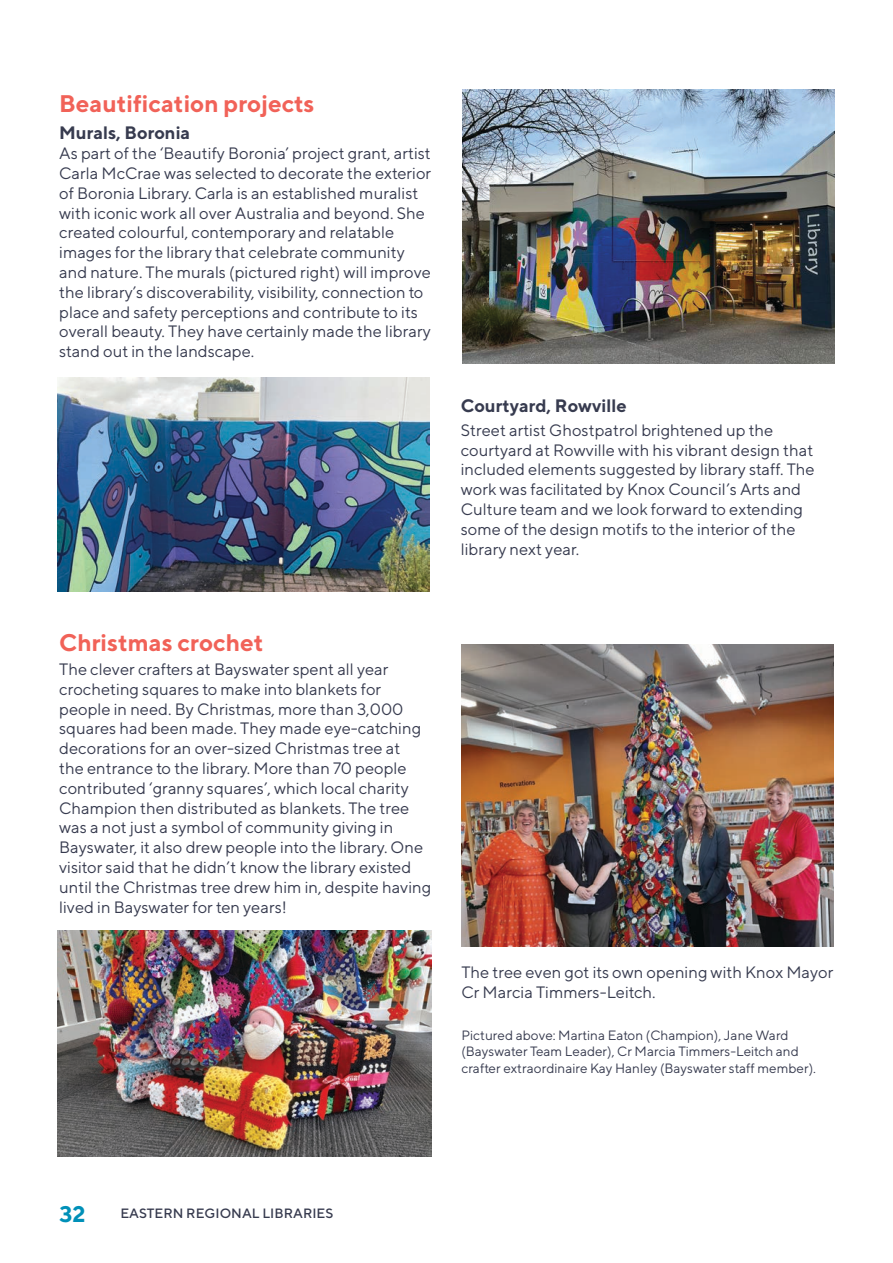
<style>
.page{position:relative;width:893px;height:1263px;background:#fff}
.page>*{position:absolute;margin:0;border:0;box-sizing:border-box;transform-origin:0 0}
.t1{font:700 24px "TT Norms";color:#f16258}
.t2{font:700 22.5px "TT Norms";color:#0090b8}
.t3{font:700 18px "TT Norms";color:#373b4f}
.t4{font:16.5px/19.8px "TT Norms";color:#373b4f}
.t5{font:13.5px/16.2px "TT Norms";color:#373b4f}
.Body_Text{font:500 13.5px "TT Norms";color:#373b4f}
</style>
<div class="page">
<img style="left:462px;top:89px;width:372px;height:275px">
<img style="left:58px;top:377px;width:372px;height:215px">
<img style="left:461px;top:644px;width:372px;height:302px">
<img style="left:58px;top:930px;width:373px;height:226px">
<p class="t1" style="left:59px;top:89px;width:257px">Beautification projects</p>
<p class="t3" style="left:59px;top:122px;width:133px">Murals, Boronia</p>
<p class="t4" style="left:59px;top:143px;width:374px">As part of the ‘Beautify Boronia’ project grant, artist Carla McCrae was selected to decorate the exterior of Boronia Library. Carla is an established muralist with iconic work all over Australia and beyond. She created colourful, contemporary and relatable images for the library that celebrate community and nature. The murals (pictured right) will improve the library’s discoverability, visibility, connection to place and safety perceptions and contribute to its overall beauty. They have certainly made the library stand out in the landscape.</p>
<p class="t3" style="left:461px;top:394px;width:167px">Courtyard, Rowville</p>
<p class="t4" style="left:461px;top:420px;width:355px">Street artist Ghostpatrol brightened up the courtyard at Rowville with his vibrant design that included elements suggested by library staff. The work was facilitated by Knox Council’s Arts and Culture team and we look forward to extending some of the design motifs to the interior of the library next year.</p>
<p class="t1" style="left:59px;top:627px;width:206px">Christmas crochet</p>
<p class="t4" style="left:59px;top:659px;width:374px">The clever crafters at Bayswater spent all year crocheting squares to make into blankets for people in need. By Christmas, more than 3,000 squares had been made. They made eye-catching decorations for an over-sized Christmas tree at<br>the entrance to the library. More than 70 people contributed ‘granny squares’, which local charity Champion then distributed as blankets. The tree was a not just a symbol of community giving in Bayswater, it also drew people into the library. One visitor said that he didn’t know the library existed until the Christmas tree drew him in, despite having lived in Bayswater for ten years!</p>
<p class="t4" style="left:461px;top:962px;width:374px">The tree even got its own opening with Knox Mayor<br>Cr Marcia Timmers-Leitch.</p>
<p class="t5" style="left:461px;top:1027px;width:356px">Pictured above: Martina Eaton (Champion), Jane Ward (Bayswater Team Leader), Cr Marcia Timmers-Leitch and crafter extraordinaire Kay Hanley (Bayswater staff member).</p>
<p class="t2" style="left:60px;top:1200px;width:27px">32</p>
<p class="Body_Text" style="left:120px;top:1205px;width:214px">EASTERN REGIONAL LIBRARIES</p>
</div>
